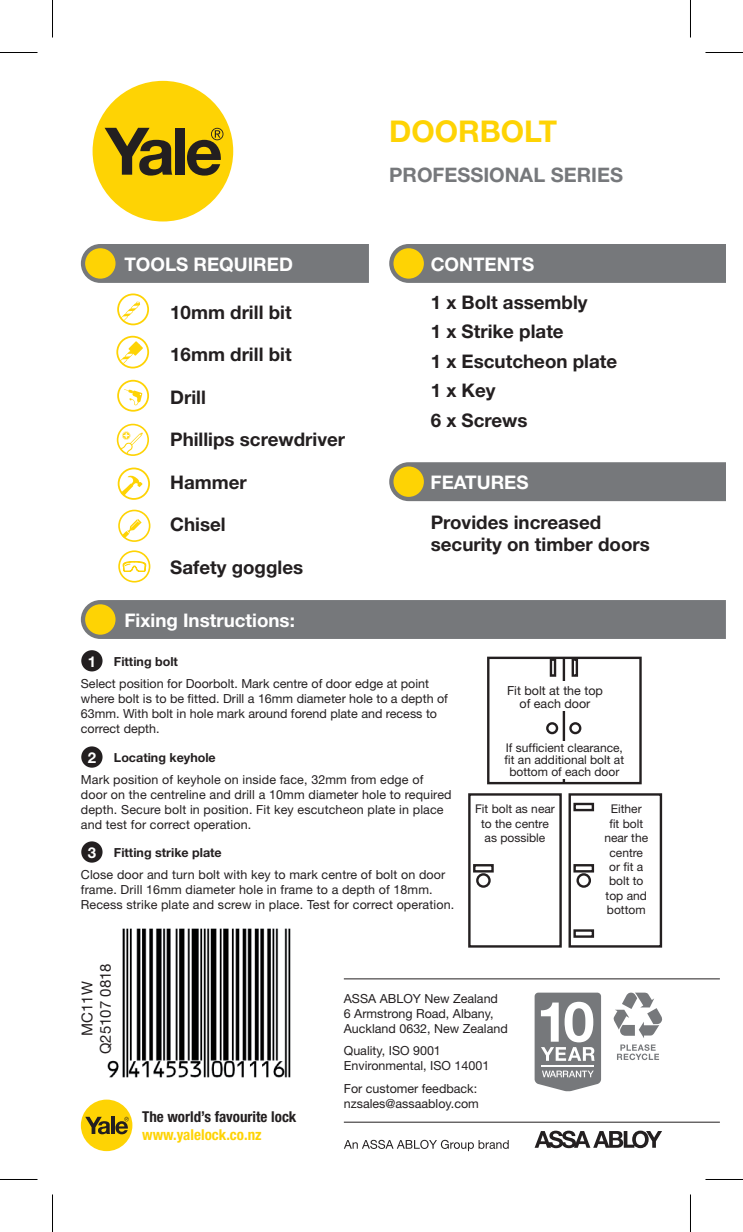
<style>
.page{position:relative;width:743px;height:1232px;background:#fff}
.page>*{position:absolute;margin:0;border:0;box-sizing:border-box;transform-origin:0 0}
.t1{font:700 30px "Helvetica Neue LT";color:#fed304}
.t2{font:700 20px "Helvetica Neue LT";color:#76787b}
.t3{font:700 18.75px/29.5px "Helvetica Neue LT";color:#231f20}
.t4{font:700 18.75px "Helvetica Neue LT";color:#fff}
.t5{font:700 condensed 15px "Helvetica Neue LT";color:#231f20}
.t6{font:700 condensed 15px "Helvetica Neue LT";color:#fed304}
.t7{font:15px/18px "Helvetica Neue LT";color:#231f20;text-align:center}
.t8{font:700 15px "Helvetica Neue LT";color:#fff}
.t9{font:12.5px/15px "Helvetica Neue LT";color:#231f20}
.t10{font:700 12.5px "Helvetica Neue LT";color:#231f20}
.t11{font:12px/14.5px "Helvetica Neue LT";color:#231f20;text-align:center}
</style>
<div class="page">
<div style="left:93px;top:81px;width:140px;height:140px;background:#fed304;border-radius:50%"></div>
<svg style="left:105px;top:128px;width:67px;height:48px"></svg>
<div style="left:175px;top:128px;width:9px;height:47px;background:#231f20"></div>
<svg style="left:187px;top:128px;width:36px;height:48px"></svg>
<hr style="left:344px;top:1122px;width:376px;height:1px;background:#231f20">
<hr style="left:344px;top:978px;width:376px;height:1px;background:#231f20">
<svg style="left:344px;top:1140px;width:165px;height:11px"></svg>
<div style="left:81px;top:1099px;width:51px;height:52px;background:#fed304;border-radius:50%"></div>
<svg style="left:85px;top:1117px;width:44px;height:17px"></svg>
<img style="left:107px;top:928px;width:184px;height:150px">
<svg style="left:613px;top:992px;width:50px;height:46px"></svg>
<svg style="left:617px;top:1044px;width:42px;height:16px"></svg>
<svg style="left:534px;top:992px;width:67px;height:99px"></svg>
<hr style="left:542px;top:1065px;width:52px;height:1px;background:#fff">
<svg style="left:534px;top:1130px;width:128px;height:18px"></svg>
<div style="left:81px;top:244px;width:288px;height:39px;background:#76787b"></div>
<div style="left:85px;top:248px;width:31px;height:31px;background:#fed304;border-radius:50%"></div>
<div style="left:389px;top:244px;width:337px;height:39px;background:#76787b"></div>
<div style="left:393px;top:248px;width:31px;height:31px;background:#fed304;border-radius:50%"></div>
<div style="left:389px;top:462px;width:337px;height:39px;background:#76787b"></div>
<div style="left:393px;top:466px;width:31px;height:31px;background:#fed304;border-radius:50%"></div>
<div style="left:117px;top:293px;width:32px;height:32px;border:2px solid #fed304;border-radius:50%"></div>
<svg style="left:117px;top:302px;width:23px;height:22px"></svg>
<div style="left:117px;top:380px;width:32px;height:32px;border:2px solid #fed304;border-radius:50%"></div>
<svg style="left:124px;top:389px;width:18px;height:16px"></svg>
<div style="left:118px;top:550px;width:32px;height:32px;border:2px solid #fed304;border-radius:50%"></div>
<svg style="left:123px;top:561px;width:23px;height:11px"></svg>
<div style="left:117px;top:424px;width:32px;height:32px;border:2px solid #fed304;border-radius:50%"></div>
<svg style="left:119px;top:431px;width:24px;height:24px"></svg>
<div style="left:118px;top:467px;width:32px;height:33px;border:2px solid #fed304;border-radius:50%"></div>
<svg style="left:121px;top:475px;width:21px;height:21px"></svg>
<div style="left:116px;top:336px;width:33px;height:32px;border:2px solid #fed304;border-radius:50%"></div>
<svg style="left:117px;top:344px;width:23px;height:23px"></svg>
<svg style="left:128px;top:341px;width:15px;height:15px"></svg>
<svg style="left:122px;top:519px;width:20px;height:19px"></svg>
<div style="left:118px;top:510px;width:32px;height:32px;border:2px solid #fed304;border-radius:50%"></div>
<div style="left:81px;top:650px;width:22px;height:21px;background:#231f20;border-radius:50%"></div>
<div style="left:81px;top:746px;width:22px;height:22px;background:#231f20;border-radius:50%"></div>
<div style="left:81px;top:841px;width:22px;height:22px;background:#231f20;border-radius:50%"></div>
<div style="left:568px;top:793px;width:94px;height:154px;border:2px solid #231f20"></div>
<div style="left:573px;top:864px;width:21px;height:8px;border:2px solid #231f20"></div>
<div style="left:576px;top:873px;width:15px;height:15px;border:2px solid #231f20;border-radius:50%"></div>
<div style="left:573px;top:803px;width:21px;height:8px;border:2px solid #231f20"></div>
<div style="left:573px;top:929px;width:21px;height:9px;border:2px solid #231f20"></div>
<div style="left:468px;top:793px;width:94px;height:154px;border:2px solid #231f20"></div>
<div style="left:473px;top:864px;width:21px;height:8px;border:2px solid #231f20"></div>
<div style="left:476px;top:873px;width:15px;height:15px;border:2px solid #231f20;border-radius:50%"></div>
<hr style="left:563px;top:659px;width:2px;height:124px;background:#231f20">
<div style="left:487px;top:657px;width:155px;height:127px;border:2px solid #231f20"></div>
<div style="left:569px;top:722px;width:12px;height:12px;border:2px solid #231f20;border-radius:50%"></div>
<div style="left:546px;top:722px;width:12px;height:12px;border:2px solid #231f20;border-radius:50%"></div>
<div style="left:550px;top:658px;width:6px;height:19px;border:2px solid #231f20"></div>
<div style="left:571px;top:658px;width:7px;height:19px;border:2px solid #231f20"></div>
<div style="left:502px;top:682px;width:106px;height:29px;background:#fff"></div>
<div style="left:496px;top:741px;width:136px;height:37px;background:#fff"></div>
<div style="left:81px;top:600px;width:645px;height:39px;background:#76787b"></div>
<div style="left:85px;top:604px;width:31px;height:31px;background:#fed304;border-radius:50%"></div>
<hr style="left:0;top:52px;width:38px;height:1px;background:#000">
<hr style="left:705px;top:52px;width:38px;height:1px;background:#000">
<hr style="left:0;top:1179px;width:38px;height:1px;background:#000">
<hr style="left:705px;top:1179px;width:38px;height:1px;background:#000">
<hr style="left:52px;top:0;width:1px;height:38px;background:#000">
<hr style="left:52px;top:1194px;width:1px;height:38px;background:#000">
<hr style="left:690px;top:0;width:1px;height:38px;background:#000">
<hr style="left:690px;top:1194px;width:1px;height:38px;background:#000">
<h1 class="t1" style="left:389px;top:112px;width:169px">DOORBOLT</h1>
<h2 class="t2" style="left:389px;top:162px;width:235px">PROFESSIONAL SERIES</h2>
<h3 class="t4" style="left:124px;top:253px;width:170px">TOOLS REQUIRED</h3>
<h3 class="t4" style="left:431px;top:253px;width:105px">CONTENTS</h3>
<h3 class="t3" style="left:170px;top:297px;width:123px">10mm drill bit</h3>
<h3 class="t3" style="left:170px;top:339px;width:123px">16mm drill bit</h3>
<h3 class="t3" style="left:170px;top:382px;width:37px">Drill</h3>
<h3 class="t3" style="left:170px;top:424px;width:176px">Phillips screwdriver</h3>
<h3 class="t3" style="left:170px;top:467px;width:78px">Hammer</h3>
<h3 class="t3" style="left:170px;top:509px;width:57px">Chisel</h3>
<h3 class="t3" style="left:170px;top:552px;width:134px">Safety goggles</h3>
<h3 class="t4" style="left:124px;top:609px;width:172px">Fixing Instructions:</h3>
<h3 class="t3" style="left:431px;top:287px;width:188px">1 x Bolt assembly<br>1 x Strike plate<br>1 x Escutcheon plate<br>1 x Key<br>6 x Screws</h3>
<h3 class="t4" style="left:430px;top:470px;width:99px">FEATURES</h3>
<h3 class="t3" style="left:431px;top:510px;width:221px;line-height:22.5px">Provides increased security on timber doors</h3>
<p class="t8" style="left:88px;top:652px;width:10px">1</p>
<p class="t10" style="left:114px;top:653px;width:66px">Fitting bolt</p>
<p class="t9" style="left:81px;top:675px;width:369px">Select position for Doorbolt. Mark centre of door edge at point where bolt is to be fitted. Drill a 16mm diameter hole to a depth of 63mm. With bolt in hole mark around forend plate and recess to correct depth.</p>
<p class="t10" style="left:114px;top:750px;width:103px">Locating keyhole</p>
<p class="t9" style="left:81px;top:772px;width:372px">Mark position of keyhole on inside face, 32mm from edge of door on the centreline and drill a 10mm diameter hole to required depth. Secure bolt in position. Fit key escutcheon plate in place and test for correct operation.</p>
<p class="t10" style="left:114px;top:845px;width:109px">Fitting strike plate</p>
<p class="t9" style="left:81px;top:867px;width:375px">Close door and turn bolt with key to mark centre of bolt on door frame. Drill 16mm diameter hole in frame to a depth of 18mm.<br>Recess strike plate and screw in place. Test for correct operation.</p>
<p class="t8" style="left:88px;top:748px;width:10px">2</p>
<p class="t8" style="left:88px;top:843px;width:10px">3</p>
<p class="t9" style="left:507px;top:684px;width:97px;line-height:12.5px;text-align:center">Fit bolt at the top of each door</p>
<p class="t11" style="left:504px;top:742px;width:121px;line-height:12px">If sufficient clearance, fit an additional bolt at bottom of each door</p>
<p class="t11" style="left:475px;top:802px;width:81px">Fit bolt as near to the centre as possible</p>
<p class="t11" style="left:604px;top:802px;width:45px">Either fit bolt near the centre or fit a bolt to top and bottom</p>
<p class="t7" style="left:78px;top:1054px;width:92px;rotate:-90deg">MC11W<br>Q25107 0818</p>
<p class="t5" style="left:142px;top:1108px;width:156px">The world’s favourite lock</p>
<p class="t6" style="left:142px;top:1126px;width:121px">www.yalelock.co.nz</p>
<p class="t9" style="left:344px;top:991px;width:165px">ASSA ABLOY New Zealand<br>6 Armstrong Road, Albany,<br>Auckland 0632, New Zealand</p>
<p class="t9" style="left:344px;top:1043px;width:147px">Quality, ISO 9001<br>Environmental, ISO 14001</p>
<p class="t9" style="left:344px;top:1080px;width:136px">For customer feedback: nzsales@assaabloy.com</p>
</div>
